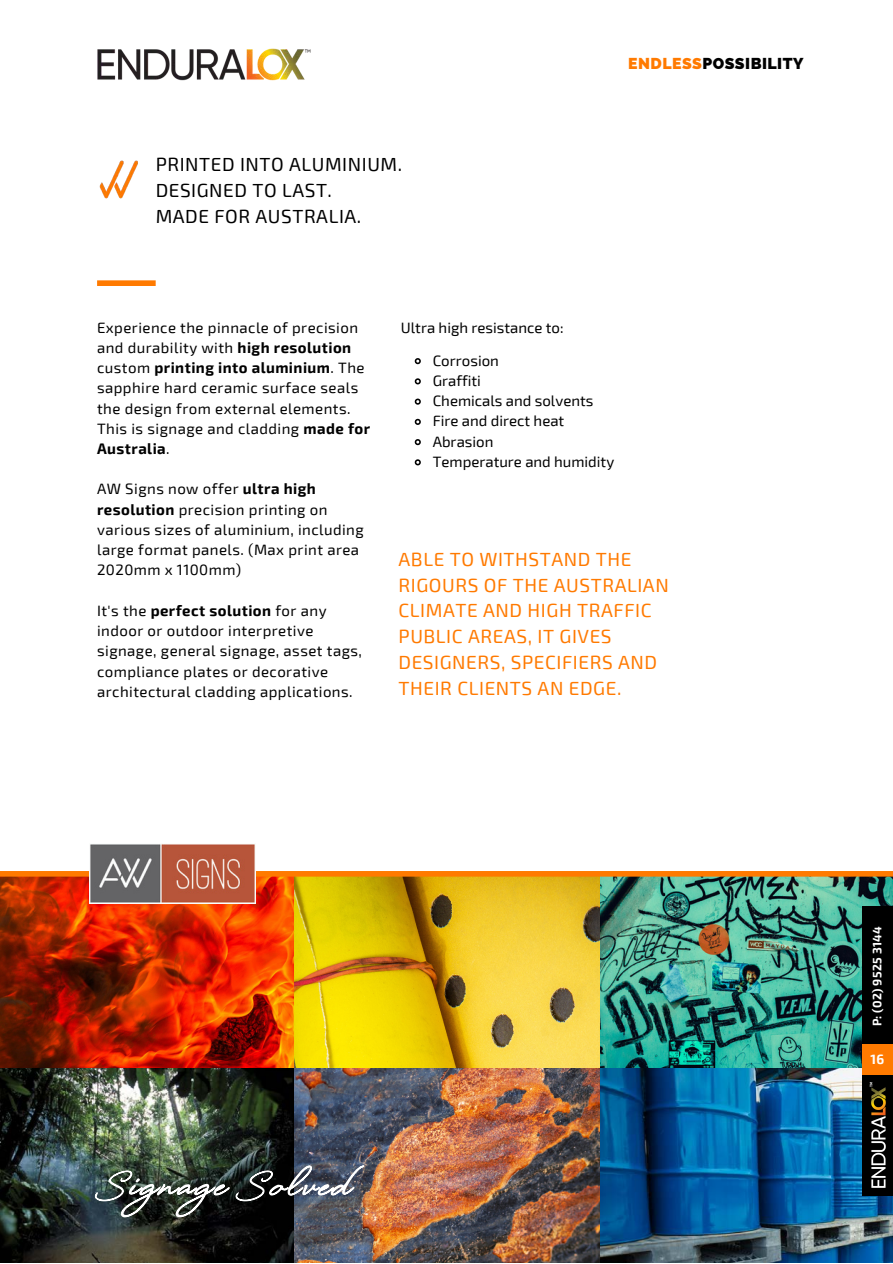
<style>
.page{position:relative;width:893px;height:1264px;background:#fff}
.page>*{position:absolute;margin:0;border:0;box-sizing:border-box;transform-origin:0 0}
.t1{font:19.05px/25.8px "Exo 2";letter-spacing:.03em;color:#ff7a00}
.t2{font:18.9px/25.8px "Exo 2";letter-spacing:.03em;color:#000}
.t3{font:800 15.75px "Raleway";letter-spacing:.03em;color:#000}
.t4{font:15px/20.2px "Exo 2";letter-spacing:.03em;color:#000}
.t5{font:15px "Exo 2";color:#000}
.t6{font:700 13.2px "Exo 2";color:#fff}
.t7{font:700 12px "Exo 2";letter-spacing:.02em;color:#fff}
.t8{font:700 3.45px "Exo 2";color:#fff}
.s1{color:#ff7a00}
.s2{font-weight:700}
</style>
<div class="page">
<img style="left:0;top:876px;width:892px;height:386px">
<div style="left:862px;top:906px;width:30px;height:289px;background:#000"></div>
<img style="left:871px;top:1087px;width:14px;height:101px">
<div style="left:862px;top:1044px;width:30px;height:30px;background:#ff7a00"></div>
<div style="left:0;top:871px;width:892px;height:5px;background:#ff7a00"></div>
<img style="left:89px;top:844px;width:167px;height:59px">
<img style="left:99px;top:160px;width:39px;height:39px">
<div style="left:97px;top:280px;width:59px;height:6px;background:#ff7a00"></div>
<img style="left:97px;top:49px;width:214px;height:31px">
<img style="left:94px;top:1145px;width:271px;height:73px">
<svg style="left:414px;top:358px;width:7px;height:7px"></svg>
<svg style="left:414px;top:378px;width:7px;height:7px"></svg>
<svg style="left:414px;top:398px;width:7px;height:7px"></svg>
<svg style="left:414px;top:418px;width:7px;height:7px"></svg>
<svg style="left:414px;top:439px;width:7px;height:7px"></svg>
<svg style="left:414px;top:459px;width:7px;height:7px"></svg>
<p class="t2" style="left:156px;top:151px;width:248px">PRINTED INTO ALUMINIUM.<br>DESIGNED TO LAST.</p>
<p class="t2" style="left:156px;top:203px;width:207px">MADE FOR AUSTRALIA.</p>
<p class="t3" style="left:628px;top:54px;width:177px"><span class="s1">ENDLESS</span>POSSIBILITY</p>
<p class="t4" style="left:97px;top:316px;width:274px">Experience the pinnacle of precision and durability with <span class="s2">high resolution </span>custom <span class="s2">printing into aluminium</span>. The sapphire hard ceramic surface seals the design from external elements.<br>This is signage and cladding <span class="s2">made for Australia</span>.</p>
<p class="t4" style="left:97px;top:478px;width:268px">AW Signs now offer <span class="s2">ultra high resolution</span> precision printing on various sizes of aluminium, including large format panels. (Max print area<br>2020mm x 1100mm)</p>
<p class="t4" style="left:97px;top:600px;width:266px">It's the <span class="s2">perfect solution</span> for any indoor or outdoor interpretive signage, general signage, asset tags, compliance plates or decorative architectural cladding applications.</p>
<p class="t5" style="left:401px;top:317px;width:164px">Ultra high resistance to:</p>
<p class="t5" style="left:433px;top:350px;width:68px">Corrosion</p>
<p class="t5" style="left:433px;top:371px;width:50px">Graffiti</p>
<p class="t5" style="left:433px;top:391px;width:162px">Chemicals and solvents</p>
<p class="t5" style="left:433px;top:411px;width:133px">Fire and direct heat</p>
<p class="t5" style="left:433px;top:431px;width:62px">Abrasion</p>
<p class="t5" style="left:433px;top:452px;width:183px">Temperature and humidity</p>
<p class="t1" style="left:398px;top:545px;width:272px">ABLE TO WITHSTAND THE<br>RIGOURS OF THE AUSTRALIAN<br>CLIMATE AND HIGH TRAFFIC<br>PUBLIC AREAS, IT GIVES<br>DESIGNERS, SPECIFIERS AND<br>THEIR CLIENTS AN EDGE.</p>
<p class="t7" style="left:869px;top:1026px;width:101px;rotate:-90deg">P: (02) 9525 3144</p>
<p class="t6" style="left:870px;top:1050px;width:15px">16</p>
<p class="t8" style="left:868px;top:1087px;width:7px;rotate:-90deg">TM</p>
</div>
